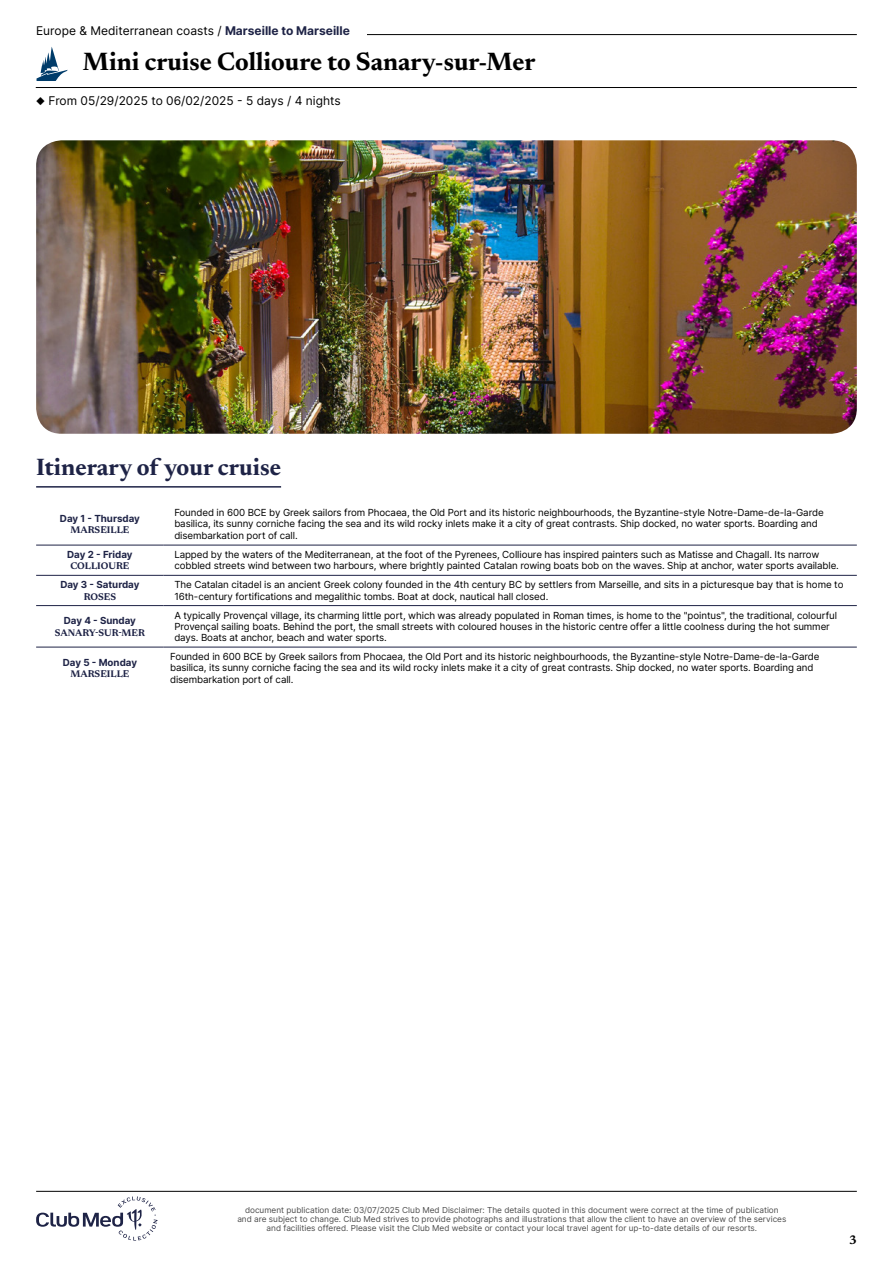
<style>
.page{position:relative;width:893px;height:1263px;background:#fff}
.page>*{position:absolute;margin:0;border:0;box-sizing:border-box;transform-origin:0 0}
.t1{font:700 25.5px "Newsreader 24 pt";color:#000}
.t2{font:700 24px "Newsreader 24 pt";color:#1e2346}
.t3{font:700 12.6px "Newsreader 24 pt";color:#000}
.t4{font:12px "Inter";color:#000}
.t5{font:9.75px/11.2px "Inter";letter-spacing:-.01em;color:#000}
.t6{font:700 9.75px "Inter";color:#1e2346}
.t7{font:700 9.75px "Newsreader 24 pt";color:#1e2346}
.t8{font:8.25px/9px "Inter";color:#4d4d4d;text-align:center}
.s1{font-weight:700;color:#1e2346}
</style>
<div class="page">
<hr style="left:107px;top:34px;width:750px;height:1px;background:#000">
<hr style="left:36px;top:87px;width:821px;height:1px;background:#000">
<svg style="left:36px;top:47px;width:32px;height:34px"></svg>
<div style="left:36px;top:26px;width:331px;height:17px;background:#fff"></div>
<img style="left:36px;top:140px;width:821px;height:294px">
<hr style="left:36px;top:486px;width:245px;height:2px;background:#1e2346">
<hr style="left:36px;top:545px;width:128px;height:1px;background:#1e2346">
<hr style="left:164px;top:545px;width:693px;height:1px;background:#1e2346">
<hr style="left:36px;top:575px;width:128px;height:1px;background:#1e2346">
<hr style="left:164px;top:575px;width:693px;height:1px;background:#1e2346">
<hr style="left:36px;top:605px;width:128px;height:1px;background:#1e2346">
<hr style="left:36px;top:647px;width:128px;height:1px;background:#1e2346">
<hr style="left:164px;top:605px;width:693px;height:1px;background:#1e2346">
<hr style="left:164px;top:647px;width:693px;height:1px;background:#1e2346">
<svg style="left:36px;top:1196px;width:122px;height:44px"></svg>
<hr style="left:36px;top:1191px;width:821px;height:1px;background:#000">
<p class="t4" style="left:36px;top:22px;width:315px">Europe &amp; Mediterranean coasts / <span class="s1">Marseille to Marseille</span></p>
<h1 class="t1" style="left:83px;top:43px;width:454px">Mini cruise Collioure to Sanary-sur-Mer</h1>
<p class="t4" style="left:36px;top:92px;width:306px">◆ From 05/29/2025 to 06/02/2025 - 5 days / 4 nights</p>
<h2 class="t2" style="left:36px;top:450px;width:246px">Itinerary of your cruise</h2>
<p class="t6" style="left:60px;top:511px;width:81px">Day 1 - Thursday</p>
<p class="t7" style="left:70px;top:523px;width:61px">MARSEILLE</p>
<p class="t5" style="left:174px;top:507px;width:651px">Founded in 600 BCE by Greek sailors from Phocaea, the Old Port and its historic neighbourhoods, the Byzantine-style Notre-Dame-de-la-Garde basilica, its sunny corniche facing the sea and its wild rocky inlets make it a city of great contrasts. Ship docked, no water sports. Boarding and disembarkation port of call.</p>
<p class="t6" style="left:67px;top:547px;width:67px">Day 2 - Friday</p>
<p class="t7" style="left:70px;top:559px;width:61px">COLLIOURE</p>
<p class="t5" style="left:174px;top:549px;width:666px">Lapped by the waters of the Mediterranean, at the foot of the Pyrenees, Collioure has inspired painters such as Matisse and Chagall. Its narrow cobbled streets wind between two harbours, where brightly painted Catalan rowing boats bob on the waves. Ship at anchor, water sports available.</p>
<p class="t6" style="left:60px;top:578px;width:81px">Day 3 - Saturday</p>
<p class="t7" style="left:84px;top:589px;width:34px">ROSES</p>
<p class="t5" style="left:174px;top:579px;width:671px">The Catalan citadel is an ancient Greek colony founded in the 4th century BC by settlers from Marseille, and sits in a picturesque bay that is home to<br>16th-century fortifications and megalithic tombs. Boat at dock, nautical hall closed.</p>
<p class="t6" style="left:64px;top:614px;width:74px">Day 4 - Sunday</p>
<p class="t7" style="left:55px;top:625px;width:92px">SANARY-SUR-MER</p>
<p class="t5" style="left:174px;top:609px;width:664px">A typically Provençal village, its charming little port, which was already populated in Roman times, is home to the "pointus", the traditional, colourful<br>Provençal sailing boats. Behind the port, the small streets with coloured houses in the historic centre offer a little coolness during the hot summer days. Boats at anchor, beach and water sports.</p>
<p class="t6" style="left:63px;top:655px;width:76px">Day 5 - Monday</p>
<p class="t7" style="left:70px;top:667px;width:61px">MARSEILLE</p>
<p class="t5" style="left:170px;top:651px;width:651px">Founded in 600 BCE by Greek sailors from Phocaea, the Old Port and its historic neighbourhoods, the Byzantine-style Notre-Dame-de-la-Garde basilica, its sunny corniche facing the sea and its wild rocky inlets make it a city of great contrasts. Ship docked, no water sports. Boarding and disembarkation port of call.</p>
<p class="t8" style="left:237px;top:1205px;width:551px">document publication date: 03/07/2025 Club Med Disclaimer: The details quoted in this document were correct at the time of publication and are subject to change. Club Med strives to provide photographs and illustrations that allow the client to have an overview of the services and facilities offered. Please visit the Club Med website or contact your local travel agent for up-to-date details of our resorts.</p>
<p class="t3" style="left:849px;top:1230px;width:9px">3</p>
</div>
